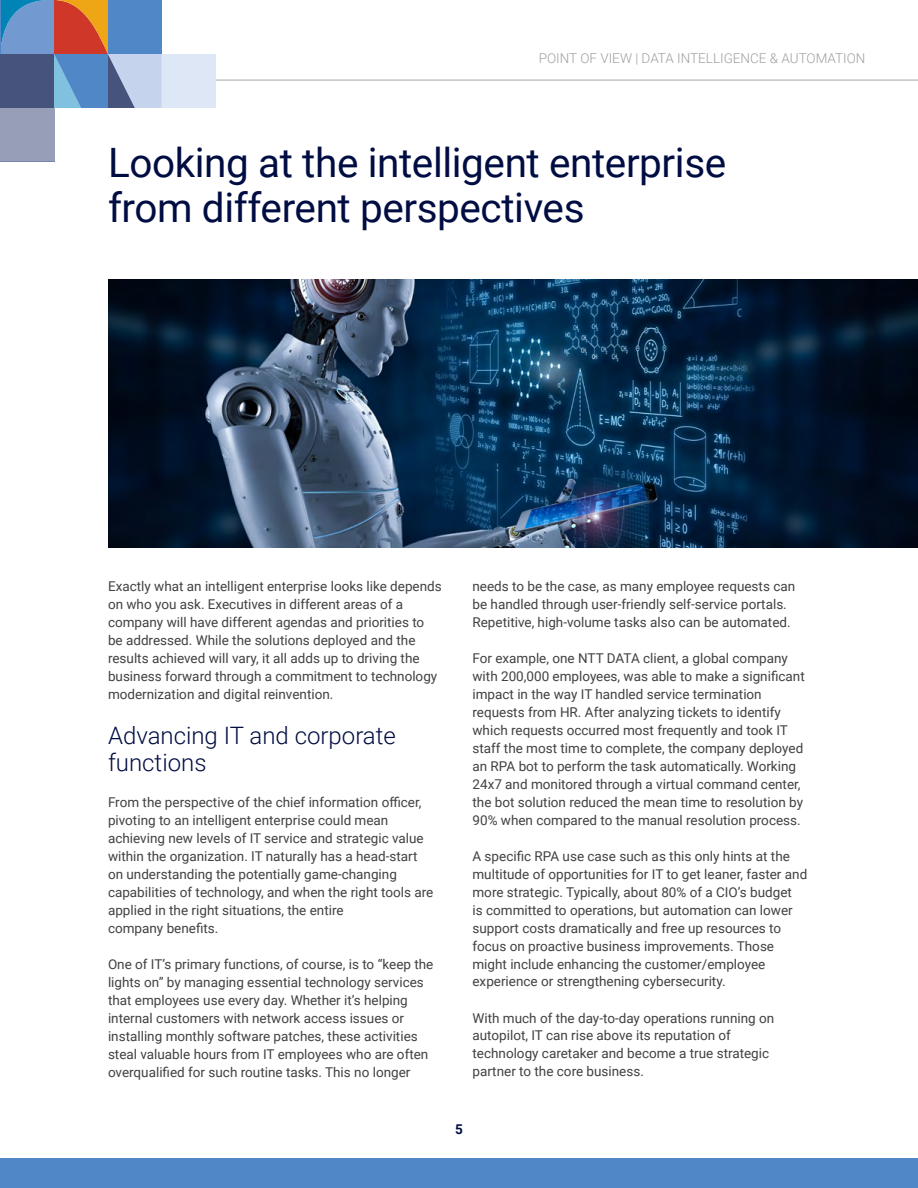
<style>
.page{position:relative;width:918px;height:1188px;background:#fff}
.page>*{position:absolute;margin:0;border:0;box-sizing:border-box;transform-origin:0 0}
.t1{font:40.5px/45px "Roboto";letter-spacing:-.01em;color:#000d42}
.t2{font:300 24px/27px "Roboto";color:#000d42}
.t3{font:13.5px/18px "Roboto";color:#414042}
.t4{font:300 13.5px "Roboto";color:#9d9fa2}
.t5{font:700 13.5px "Roboto";color:#000d42}
</style>
<div class="page">
<div style="left:0;top:1158px;width:918px;height:30px;background:#5087c7"></div>
<hr style="left:216px;top:79px;width:702px;height:2px;background:#c2c4c6">
<svg style="left:0;top:0;width:162px;height:108px;background:#7783a2"></svg>
<div style="left:0;top:108px;width:54px;height:54px;background:#969eb8"></div>
<div style="left:162px;top:54px;width:54px;height:54px;background:#dee7f5"></div>
<hr style="left:0;top:0;width:1px;height:54px;background:#5087c7">
<img style="left:108px;top:279px;width:810px;height:268px">
<p class="t4" style="left:539px;top:49px;width:328px">POINT OF VIEW | DATA INTELLIGENCE &amp; AUTOMATION</p>
<h1 class="t1" style="left:108px;top:139px;width:620px">Looking at the intelligent enterprise from different perspectives</h1>
<p class="t3" style="left:108px;top:576px;width:335px">Exactly what an intelligent enterprise looks like depends on who you ask. Executives in different areas of a company will have different agendas and priorities to be addressed. While the solutions deployed and the results achieved will vary, it all adds up to driving the business forward through a commitment to technology modernization and digital reinvention.</p>
<h2 class="t2" style="left:108px;top:721px;width:289px">Advancing IT and corporate functions</h2>
<p class="t3" style="left:108px;top:792px;width:327px">From the perspective of the chief information officer, pivoting to an intelligent enterprise could mean achieving new levels of IT service and strategic value within the organization. IT naturally has a head-start on understanding the potentially game-changing capabilities of technology, and when the right tools are applied in the right situations, the entire<br>company benefits.</p>
<p class="t3" style="left:108px;top:954px;width:327px">One of IT’s primary functions, of course, is to “keep the lights on” by managing essential technology services that employees use every day. Whether it’s helping internal customers with network access issues or installing monthly software patches, these activities steal valuable hours from IT employees who are often overqualified for such routine tasks. This no longer</p>
<p class="t3" style="left:472px;top:576px;width:324px">needs to be the case, as many employee requests can be handled through user-friendly self-service portals.<br>Repetitive, high-volume tasks also can be automated.</p>
<p class="t3" style="left:472px;top:648px;width:334px">For example, one NTT DATA client, a global company with 200,000 employees, was able to make a significant impact in the way IT handled service termination requests from HR. After analyzing tickets to identify which requests occurred most frequently and took IT staff the most time to complete, the company deployed an RPA bot to perform the task automatically. Working 24x7 and monitored through a virtual command center, the bot solution reduced the mean time to resolution by 90% when compared to the manual resolution process.</p>
<p class="t3" style="left:472px;top:846px;width:336px">A specific RPA use case such as this only hints at the multitude of opportunities for IT to get leaner, faster and more strategic. Typically, about 80% of a CIO’s budget<br>is committed to operations, but automation can lower support costs dramatically and free up resources to focus on proactive business improvements. Those might include enhancing the customer/employee experience or strengthening cybersecurity.</p>
<p class="t3" style="left:472px;top:1008px;width:303px">With much of the day-to-day operations running on autopilot, IT can rise above its reputation of technology caretaker and become a true strategic partner to the core business.</p>
<p class="t5" style="left:455px;top:1120px;width:9px">5</p>
</div>
